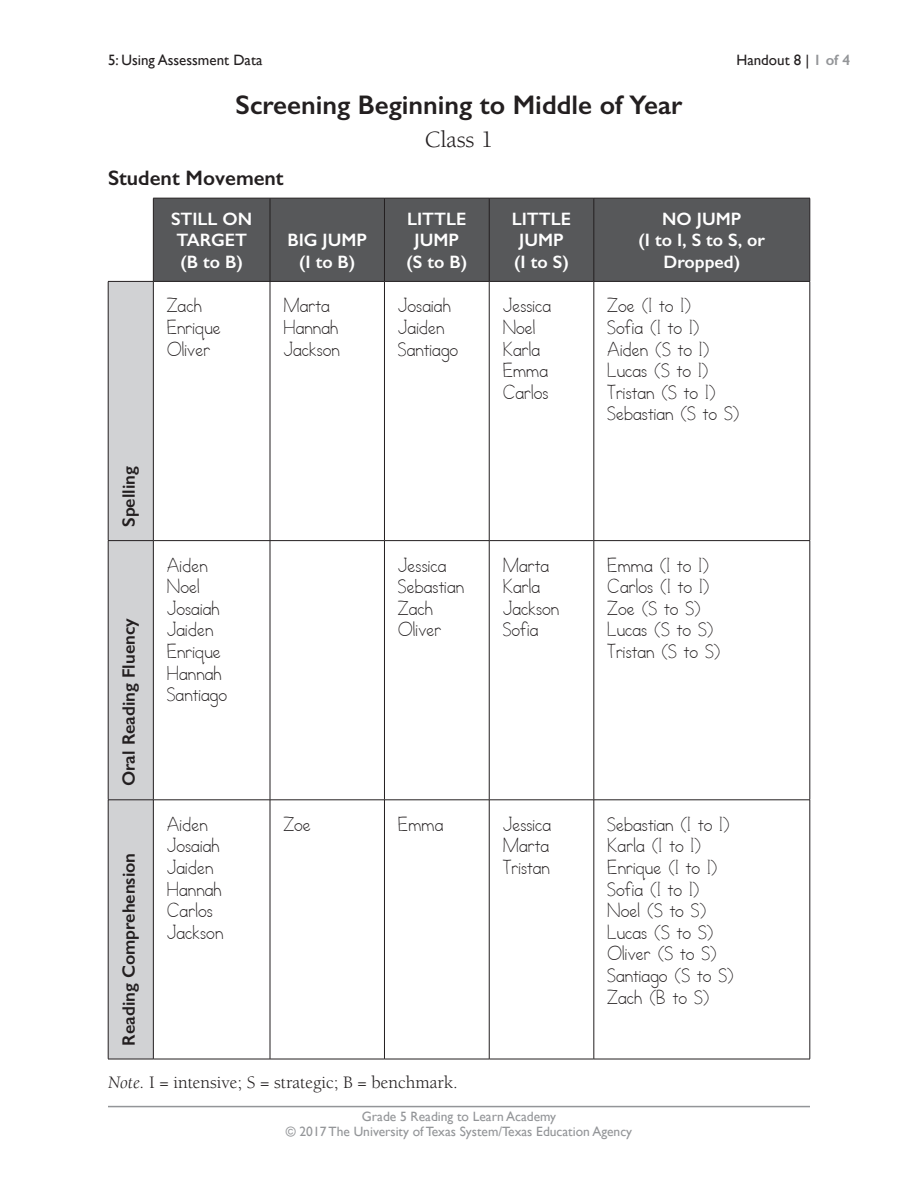
<style>
.page{position:relative;width:918px;height:1188px;background:#fff}
.page>*{position:absolute;margin:0;border:0;box-sizing:border-box;transform-origin:0 0}
.t1{font:600 27px "Gill Sans";color:#231f20}
.t2{font:24px "Berkeley";color:#231f20}
.t3{font:600 21px "Gill Sans";color:#231f20}
.Table_Handwriting{font:18px "Abc Teacher";color:#231f20}
.Table_Head{font:600 18px/21.6px "Gill Sans";color:#fff;text-align:center}
.t4{font:600 18px "Gill Sans";color:#231f20}
.HO_Text{font:18px "Berkeley";color:#231f20}
.t5{font:15px "Gill Sans";color:#231f20}
.t6{font:13.5px/15px "Gill Sans";color:#939598;text-align:center}
.s1{font-weight:600;color:#939598}
.s2{font-style:italic}
</style>
<div class="page">
<hr style="left:108px;top:1106px;width:702px;height:1px;background:#939598">
<div style="left:154px;top:199px;width:656px;height:82px;background:#57585a"></div>
<div style="left:109px;top:282px;width:44px;height:777px;background:#d1d2d4"></div>
<hr style="left:153px;top:198px;width:117px;height:1px;background:#231f20">
<hr style="left:153px;top:198px;width:1px;height:83px;background:#231f20">
<hr style="left:270px;top:198px;width:114px;height:1px;background:#231f20">
<hr style="left:270px;top:198px;width:1px;height:83px;background:#231f20">
<hr style="left:384px;top:198px;width:105px;height:1px;background:#231f20">
<hr style="left:384px;top:198px;width:1px;height:83px;background:#231f20">
<hr style="left:489px;top:198px;width:105px;height:1px;background:#231f20">
<hr style="left:489px;top:198px;width:1px;height:83px;background:#231f20">
<hr style="left:594px;top:198px;width:216px;height:1px;background:#231f20">
<hr style="left:594px;top:198px;width:1px;height:83px;background:#231f20">
<hr style="left:810px;top:198px;width:1px;height:83px;background:#231f20">
<hr style="left:108px;top:281px;width:45px;height:1px;background:#231f20">
<hr style="left:108px;top:282px;width:1px;height:258px;background:#231f20">
<hr style="left:153px;top:281px;width:117px;height:1px;background:#231f20">
<hr style="left:153px;top:282px;width:1px;height:258px;background:#231f20">
<hr style="left:270px;top:281px;width:114px;height:1px;background:#231f20">
<hr style="left:270px;top:282px;width:1px;height:258px;background:#231f20">
<hr style="left:384px;top:281px;width:105px;height:1px;background:#231f20">
<hr style="left:384px;top:282px;width:1px;height:258px;background:#231f20">
<hr style="left:489px;top:281px;width:105px;height:1px;background:#231f20">
<hr style="left:489px;top:282px;width:1px;height:258px;background:#231f20">
<hr style="left:594px;top:281px;width:216px;height:1px;background:#231f20">
<hr style="left:594px;top:282px;width:1px;height:258px;background:#231f20">
<hr style="left:810px;top:282px;width:1px;height:258px;background:#231f20">
<hr style="left:108px;top:540px;width:45px;height:1px;background:#231f20">
<hr style="left:108px;top:541px;width:1px;height:259px;background:#231f20">
<hr style="left:153px;top:540px;width:117px;height:1px;background:#231f20">
<hr style="left:153px;top:541px;width:1px;height:259px;background:#231f20">
<hr style="left:270px;top:540px;width:114px;height:1px;background:#231f20">
<hr style="left:270px;top:541px;width:1px;height:259px;background:#231f20">
<hr style="left:384px;top:540px;width:105px;height:1px;background:#231f20">
<hr style="left:384px;top:541px;width:1px;height:259px;background:#231f20">
<hr style="left:489px;top:540px;width:105px;height:1px;background:#231f20">
<hr style="left:489px;top:541px;width:1px;height:259px;background:#231f20">
<hr style="left:594px;top:540px;width:216px;height:1px;background:#231f20">
<hr style="left:594px;top:541px;width:1px;height:259px;background:#231f20">
<hr style="left:810px;top:541px;width:1px;height:259px;background:#231f20">
<hr style="left:108px;top:800px;width:45px;height:1px;background:#231f20">
<hr style="left:108px;top:800px;width:1px;height:259px;background:#231f20">
<hr style="left:153px;top:800px;width:117px;height:1px;background:#231f20">
<hr style="left:153px;top:800px;width:1px;height:259px;background:#231f20">
<hr style="left:270px;top:800px;width:114px;height:1px;background:#231f20">
<hr style="left:270px;top:800px;width:1px;height:259px;background:#231f20">
<hr style="left:384px;top:800px;width:105px;height:1px;background:#231f20">
<hr style="left:384px;top:800px;width:1px;height:259px;background:#231f20">
<hr style="left:489px;top:800px;width:105px;height:1px;background:#231f20">
<hr style="left:489px;top:800px;width:1px;height:259px;background:#231f20">
<hr style="left:594px;top:800px;width:216px;height:1px;background:#231f20">
<hr style="left:594px;top:800px;width:1px;height:259px;background:#231f20">
<hr style="left:810px;top:800px;width:1px;height:259px;background:#231f20">
<hr style="left:108px;top:1059px;width:45px;height:1px;background:#231f20">
<hr style="left:153px;top:1059px;width:117px;height:1px;background:#231f20">
<hr style="left:270px;top:1059px;width:114px;height:1px;background:#231f20">
<hr style="left:384px;top:1059px;width:105px;height:1px;background:#231f20">
<hr style="left:489px;top:1059px;width:105px;height:1px;background:#231f20">
<hr style="left:594px;top:1059px;width:216px;height:1px;background:#231f20">
<p class="t5" style="left:108px;top:51px;width:156px">5: Using Assessment Data</p>
<p class="t5" style="left:736px;top:51px;width:116px">Handout 8 | <span class="s1">1 of 4</span></p>
<h1 class="t1" style="left:236px;top:89px;width:448px">Screening Beginning to Middle of Year</h1>
<h2 class="t2" style="left:425px;top:126px;width:70px">Class 1</h2>
<h3 class="t3" style="left:108px;top:165px;width:177px">Student Movement</h3>
<p class="Table_Head" style="left:171px;top:208px;width:83px;text-align:left">STILL ON<br>TARGET (B to B)</p>
<p class="Table_Head" style="left:406px;top:208px;width:62px">LITTLE<br>JUMP (S to B)</p>
<p class="Table_Head" style="left:512px;top:208px;width:61px;text-align:left">LITTLE<br>JUMP (I to S)</p>
<p class="Table_Head" style="left:638px;top:208px;width:128px">NO JUMP<br>(I to I, S to S, or<br>Dropped)</p>
<p class="Table_Head" style="left:287px;top:229px;width:81px">BIG JUMP (I to B)</p>
<p class="Table_Handwriting" style="left:167px;top:295px;width:37px">Zach</p>
<p class="Table_Handwriting" style="left:167px;top:317px;width:56px">Enrique</p>
<p class="Table_Handwriting" style="left:167px;top:338px;width:45px">Oliver</p>
<h3 class="t4" style="left:118px;top:527px;width:62px;rotate:-90deg">Spelling</h3>
<h3 class="t4" style="left:118px;top:786px;width:169px;rotate:-90deg">Oral Reading Fluency</h3>
<h3 class="t4" style="left:118px;top:1046px;width:194px;rotate:-90deg">Reading Comprehension</h3>
<p class="Table_Handwriting" style="left:167px;top:554px;width:42px">Aiden</p>
<p class="Table_Handwriting" style="left:167px;top:576px;width:34px">Noel</p>
<p class="Table_Handwriting" style="left:167px;top:597px;width:54px">Josaiah</p>
<p class="Table_Handwriting" style="left:167px;top:619px;width:48px">Jaiden</p>
<p class="Table_Handwriting" style="left:167px;top:641px;width:56px">Enrique</p>
<p class="Table_Handwriting" style="left:167px;top:662px;width:56px">Hannah</p>
<p class="Table_Handwriting" style="left:167px;top:684px;width:62px">Santiago</p>
<p class="Table_Handwriting" style="left:167px;top:813px;width:42px">Aiden</p>
<p class="Table_Handwriting" style="left:167px;top:835px;width:54px">Josaiah</p>
<p class="Table_Handwriting" style="left:167px;top:857px;width:48px">Jaiden</p>
<p class="Table_Handwriting" style="left:167px;top:878px;width:56px">Hannah</p>
<p class="Table_Handwriting" style="left:167px;top:900px;width:47px">Carlos</p>
<p class="Table_Handwriting" style="left:167px;top:921px;width:58px">Jackson</p>
<p class="Table_Handwriting" style="left:284px;top:295px;width:48px">Marta</p>
<p class="Table_Handwriting" style="left:284px;top:317px;width:56px">Hannah</p>
<p class="Table_Handwriting" style="left:284px;top:338px;width:58px">Jackson</p>
<p class="Table_Handwriting" style="left:398px;top:295px;width:54px">Josaiah</p>
<p class="Table_Handwriting" style="left:398px;top:317px;width:48px">Jaiden</p>
<p class="Table_Handwriting" style="left:398px;top:338px;width:62px">Santiago</p>
<p class="Table_Handwriting" style="left:503px;top:295px;width:50px">Jessica</p>
<p class="Table_Handwriting" style="left:503px;top:317px;width:34px">Noel</p>
<p class="Table_Handwriting" style="left:503px;top:338px;width:39px">Karla</p>
<p class="Table_Handwriting" style="left:503px;top:360px;width:47px">Emma</p>
<p class="Table_Handwriting" style="left:503px;top:381px;width:47px">Carlos</p>
<p class="Table_Handwriting" style="left:398px;top:554px;width:50px">Jessica</p>
<p class="Table_Handwriting" style="left:398px;top:576px;width:68px">Sebastian</p>
<p class="Table_Handwriting" style="left:398px;top:597px;width:37px">Zach</p>
<p class="Table_Handwriting" style="left:398px;top:619px;width:45px">Oliver</p>
<p class="Table_Handwriting" style="left:503px;top:554px;width:48px">Marta</p>
<p class="Table_Handwriting" style="left:503px;top:576px;width:39px">Karla</p>
<p class="Table_Handwriting" style="left:503px;top:597px;width:58px">Jackson</p>
<p class="Table_Handwriting" style="left:503px;top:619px;width:37px">Sofia</p>
<p class="Table_Handwriting" style="left:284px;top:813px;width:29px">Zoe</p>
<p class="Table_Handwriting" style="left:398px;top:813px;width:47px">Emma</p>
<p class="Table_Handwriting" style="left:503px;top:813px;width:50px">Jessica</p>
<p class="Table_Handwriting" style="left:503px;top:835px;width:48px">Marta</p>
<p class="Table_Handwriting" style="left:503px;top:857px;width:49px">Tristan</p>
<p class="HO_Text" style="left:108px;top:1073px;width:351px"><span class="s2">Note.</span> I = intensive; S = strategic; B = benchmark.</p>
<p class="Table_Handwriting" style="left:607px;top:295px;width:85px">Zoe (I to I)</p>
<p class="Table_Handwriting" style="left:607px;top:317px;width:94px">Sofia (I to I)</p>
<p class="Table_Handwriting" style="left:607px;top:338px;width:104px">Aiden (S to I)</p>
<p class="Table_Handwriting" style="left:607px;top:360px;width:103px">Lucas (S to I)</p>
<p class="Table_Handwriting" style="left:607px;top:381px;width:110px">Tristan (S to I)</p>
<p class="Table_Handwriting" style="left:607px;top:403px;width:134px">Sebastian (S to S)</p>
<p class="Table_Handwriting" style="left:607px;top:554px;width:103px">Emma (I to I)</p>
<p class="Table_Handwriting" style="left:607px;top:576px;width:104px">Carlos (I to I)</p>
<p class="Table_Handwriting" style="left:607px;top:597px;width:95px">Zoe (S to S)</p>
<p class="Table_Handwriting" style="left:607px;top:619px;width:108px">Lucas (S to S)</p>
<p class="Table_Handwriting" style="left:607px;top:641px;width:115px">Tristan (S to S)</p>
<p class="Table_Handwriting" style="left:607px;top:813px;width:124px">Sebastian (I to I)</p>
<p class="Table_Handwriting" style="left:607px;top:835px;width:95px">Karla (I to I)</p>
<p class="Table_Handwriting" style="left:607px;top:857px;width:112px">Enrique (I to I)</p>
<p class="Table_Handwriting" style="left:607px;top:878px;width:94px">Sofia (I to I)</p>
<p class="Table_Handwriting" style="left:607px;top:900px;width:101px">Noel (S to S)</p>
<p class="Table_Handwriting" style="left:607px;top:921px;width:108px">Lucas (S to S)</p>
<p class="Table_Handwriting" style="left:607px;top:943px;width:111px">Oliver (S to S)</p>
<p class="Table_Handwriting" style="left:607px;top:965px;width:128px">Santiago (S to S)</p>
<p class="Table_Handwriting" style="left:607px;top:986px;width:104px">Zach (B to S)</p>
<p class="t6" style="left:286px;top:1109px;width:348px">Grade 5 Reading to Learn Academy<br>© 2017 The University of Texas System/Texas Education Agency</p>
</div>
